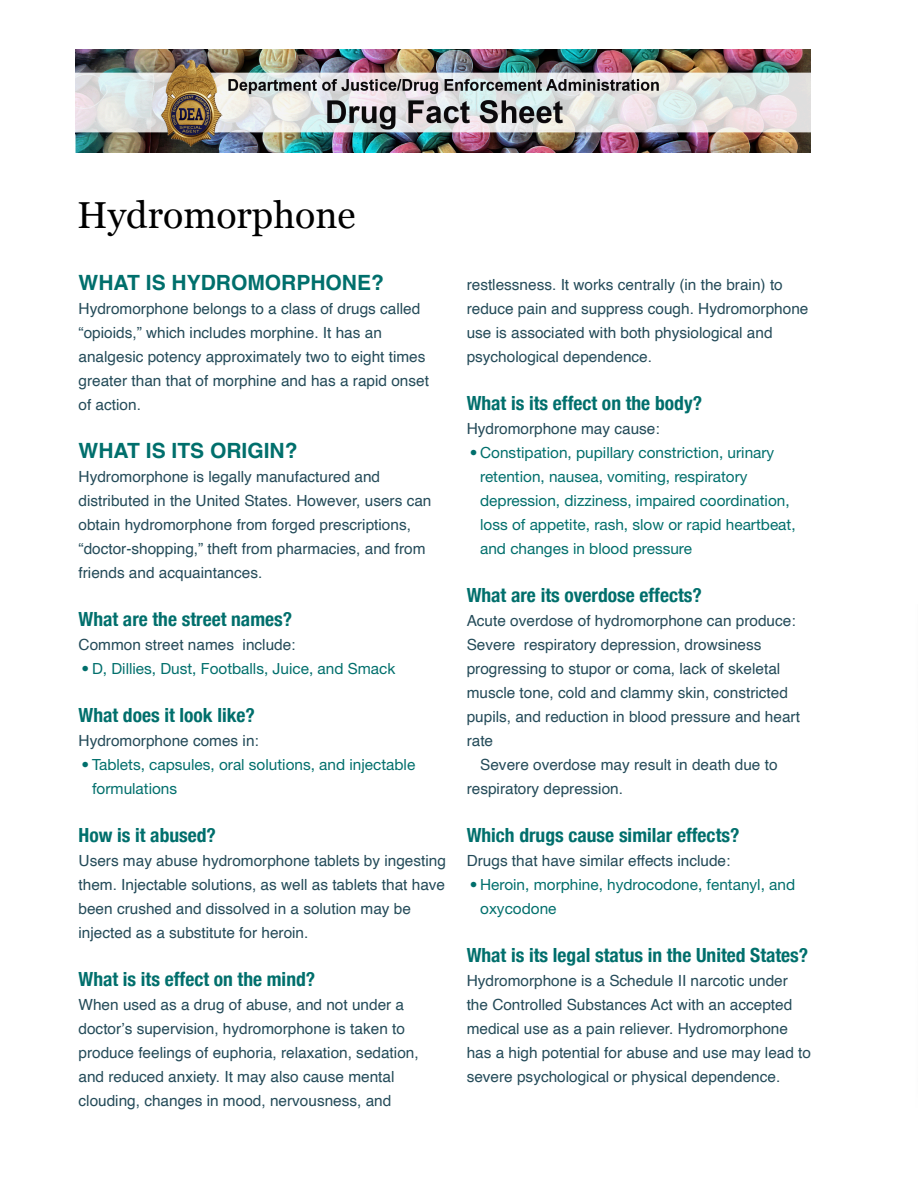
<style>
.page{position:relative;width:918px;height:1188px;background:#fff}
.page>*{position:absolute;margin:0;border:0;box-sizing:border-box;transform-origin:0 0}
.t1{font:37.5px "Georgia";color:#000}
.t2{font:700 21px "Helvetica";color:#006f6c}
.t3{font:700 condensed 19.5px "Helvetica Neue";color:#006f6c}
.t4{font:15.3px/24px "Helvetica";color:#244b59}
.t5{font:15.3px/24px "Helvetica Neue LT Std";color:#006f6c}
</style>
<div class="page">
<img style="left:75px;top:50px;width:736px;height:103px">
<h1 class="t1" style="left:77px;top:188px;width:280px">Hydromorphone</h1>
<h2 class="t2" style="left:79px;top:270px;width:307px">WHAT IS HYDROMORPHONE?</h2>
<p class="t4" style="left:79px;top:297px;width:352px">Hydromorphone belongs to a class of drugs called “opioids,” which includes morphine. It has an analgesic potency approximately two to eight times greater than that of morphine and has a rapid onset of action.</p>
<h2 class="t2" style="left:79px;top:438px;width:220px">WHAT IS ITS ORIGIN?</h2>
<p class="t4" style="left:79px;top:465px;width:354px">Hydromorphone is legally manufactured and distributed in the United States. However, users can obtain hydromorphone from forged prescriptions, “doctor-shopping,” theft from pharmacies, and from friends and acquaintances.</p>
<h2 class="t3" style="left:79px;top:603px;width:215px">What are the street names?</h2>
<p class="t4" style="left:79px;top:633px;width:219px">Common street names include:</p>
<p class="t5" style="left:82px;top:657px;width:315px">• D, Dillies, Dust, Footballs, Juice, and Smack</p>
<h2 class="t3" style="left:79px;top:699px;width:178px">What does it look like?</h2>
<p class="t4" style="left:79px;top:729px;width:182px">Hydromorphone comes in:</p>
<p class="t5" style="left:92px;top:753px;width:325px;text-indent:-11px">• Tablets, capsules, oral solutions, and injectable formulations</p>
<h2 class="t3" style="left:79px;top:819px;width:139px">How is it abused?</h2>
<p class="t4" style="left:79px;top:849px;width:369px">Users may abuse hydromorphone tablets by ingesting them. Injectable solutions, as well as tablets that have been crushed and dissolved in a solution may be injected as a substitute for heroin.</p>
<h2 class="t3" style="left:79px;top:963px;width:238px">What is its effect on the mind?</h2>
<p class="t4" style="left:79px;top:993px;width:342px">When used as a drug of abuse, and not under a doctor’s supervision, hydromorphone is taken to produce feelings of euphoria, relaxation, sedation, and reduced anxiety. It may also cause mental clouding, changes in mood, nervousness, and</p>
<p class="t4" style="left:467px;top:273px;width:343px">restlessness. It works centrally (in the brain) to reduce pain and suppress cough. Hydromorphone use is associated with both physiological and psychological dependence.</p>
<h2 class="t3" style="left:467px;top:387px;width:237px">What is its effect on the body?</h2>
<p class="t4" style="left:467px;top:417px;width:195px">Hydromorphone may cause:</p>
<p class="t5" style="left:480px;top:441px;width:317px;text-indent:-11px">• Constipation, pupillary constriction, urinary retention, nausea, vomiting, respiratory depression, dizziness, impaired coordination, loss of appetite, rash, slow or rapid heartbeat, and changes in blood pressure</p>
<h2 class="t3" style="left:467px;top:579px;width:237px">What are its overdose effects?</h2>
<p class="t4" style="left:467px;top:609px;width:335px">Acute overdose of hydromorphone can produce:<br>Severe respiratory depression, drowsiness progressing to stupor or coma, lack of skeletal muscle tone, cold and clammy skin, constricted pupils, and reduction in blood pressure and heart rate</p>
<p class="t4" style="left:467px;top:753px;width:312px;text-indent:13px">Severe overdose may result in death due to respiratory depression.</p>
<h2 class="t3" style="left:467px;top:819px;width:274px">Which drugs cause similar effects?</h2>
<p class="t4" style="left:467px;top:849px;width:265px">Drugs that have similar effects include:</p>
<p class="t5" style="left:480px;top:873px;width:317px;text-indent:-11px">• Heroin, morphine, hydrocodone, fentanyl, and oxycodone</p>
<h2 class="t3" style="left:467px;top:939px;width:343px">What is its legal status in the United States?</h2>
<p class="t4" style="left:467px;top:969px;width:346px">Hydromorphone is a Schedule II narcotic under the Controlled Substances Act with an accepted medical use as a pain reliever. Hydromorphone has a high potential for abuse and use may lead to severe psychological or physical dependence.</p>
</div>
